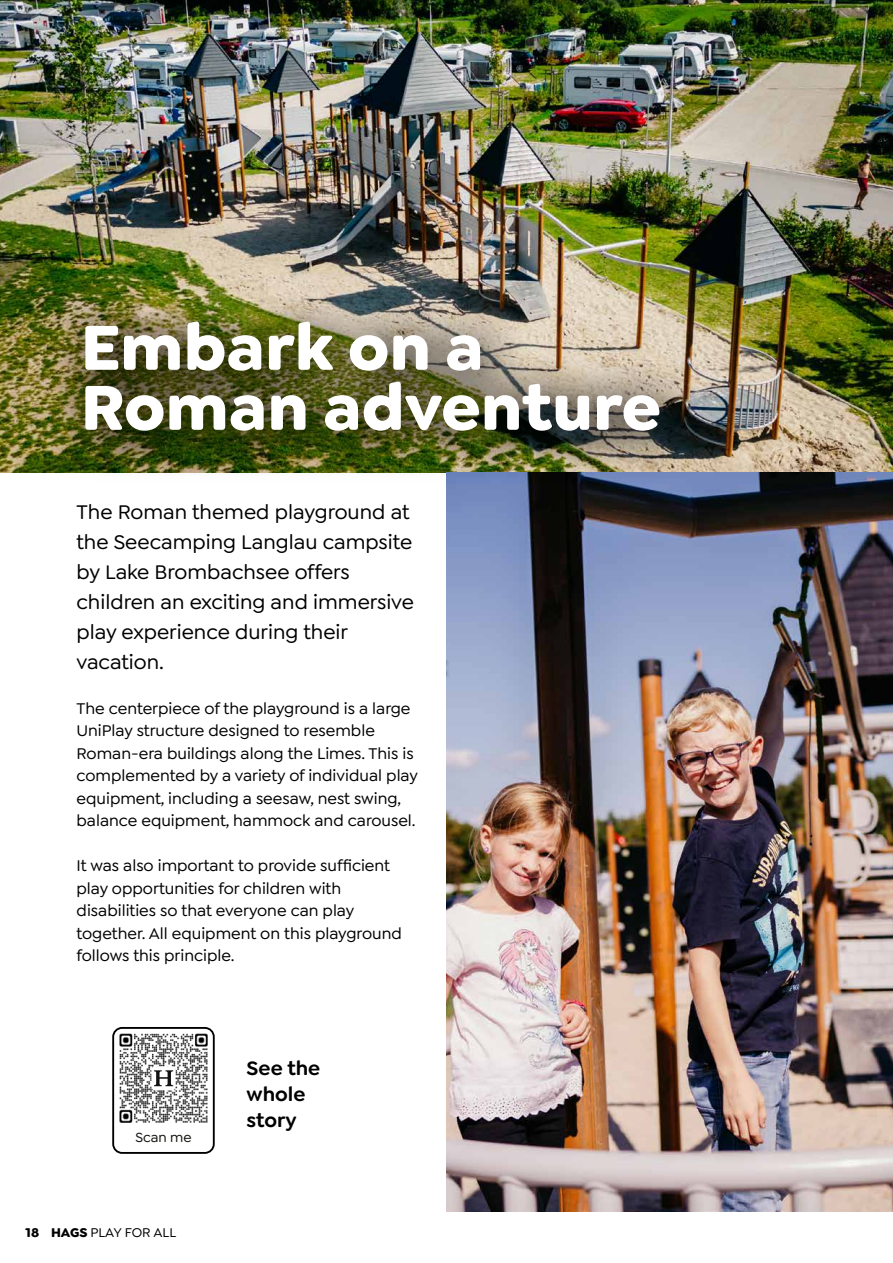
<style>
.page{position:relative;width:893px;height:1263px;background:#fff}
.page>*{position:absolute;margin:0;border:0;box-sizing:border-box;transform-origin:0 0}
.t1{font:700 67.5px/60px "Goldplay";color:#fff}
.t2{font:500 21px/30px "Goldplay";color:#000}
.t3{font:600 20.7px/26.2px "Goldplay";color:#000}
.t4{font:500 16.5px/22.5px "Goldplay";color:#000}
.t5{font:500 14.1px "Goldplay";color:#12110c}
.t6{font:500 13.5px "Goldplay";color:#000}
.s1{font-weight:700}
</style>
<div class="page">
<img style="left:0;top:0;width:893px;height:472px">
<img style="left:446px;top:472px;width:447px;height:740px">
<img style="left:115px;top:1030px;width:97px;height:93px">
<div style="left:112px;top:1027px;width:103px;height:127px;border:2px solid #000;border-radius:9px"></div>
<div style="left:152px;top:1066px;width:23px;height:24px;background:#fff;border-radius:3px"></div>
<svg style="left:154px;top:1086px;width:20px;height:1px"></svg>
<svg style="left:154px;top:1070px;width:20px;height:16px"></svg>
<div style="left:44px;top:284px;width:666px;height:198px;background:#000;opacity:.75"></div>
<h1 class="t1" style="left:81px;top:316px;width:582px">Embark on a<br>Roman adventure</h1>
<p class="t2" style="left:77px;top:497px;width:339px">The Roman themed playground at the Seecamping Langlau campsite by Lake Brombachsee offers children an exciting and immersive play experience during their vacation.</p>
<p class="t4" style="left:77px;top:697px;width:343px">The centerpiece of the playground is a large UniPlay structure designed to resemble Roman-era buildings along the Limes. This is complemented by a variety of individual play equipment, including a seesaw, nest swing, balance equipment, hammock and carousel.</p>
<p class="t4" style="left:77px;top:854px;width:327px">It was also important to provide sufficient play opportunities for children with disabilities so that everyone can play together. All equipment on this playground follows this principle.</p>
<p class="t5" style="left:135px;top:1129px;width:58px">Scan me</p>
<p class="t6" style="left:26px;top:1225px;width:152px"><span class="s1">18 HAGS</span> PLAY FOR ALL</p>
<p class="t3" style="left:247px;top:1055px;width:75px">See the whole story</p>
</div>
